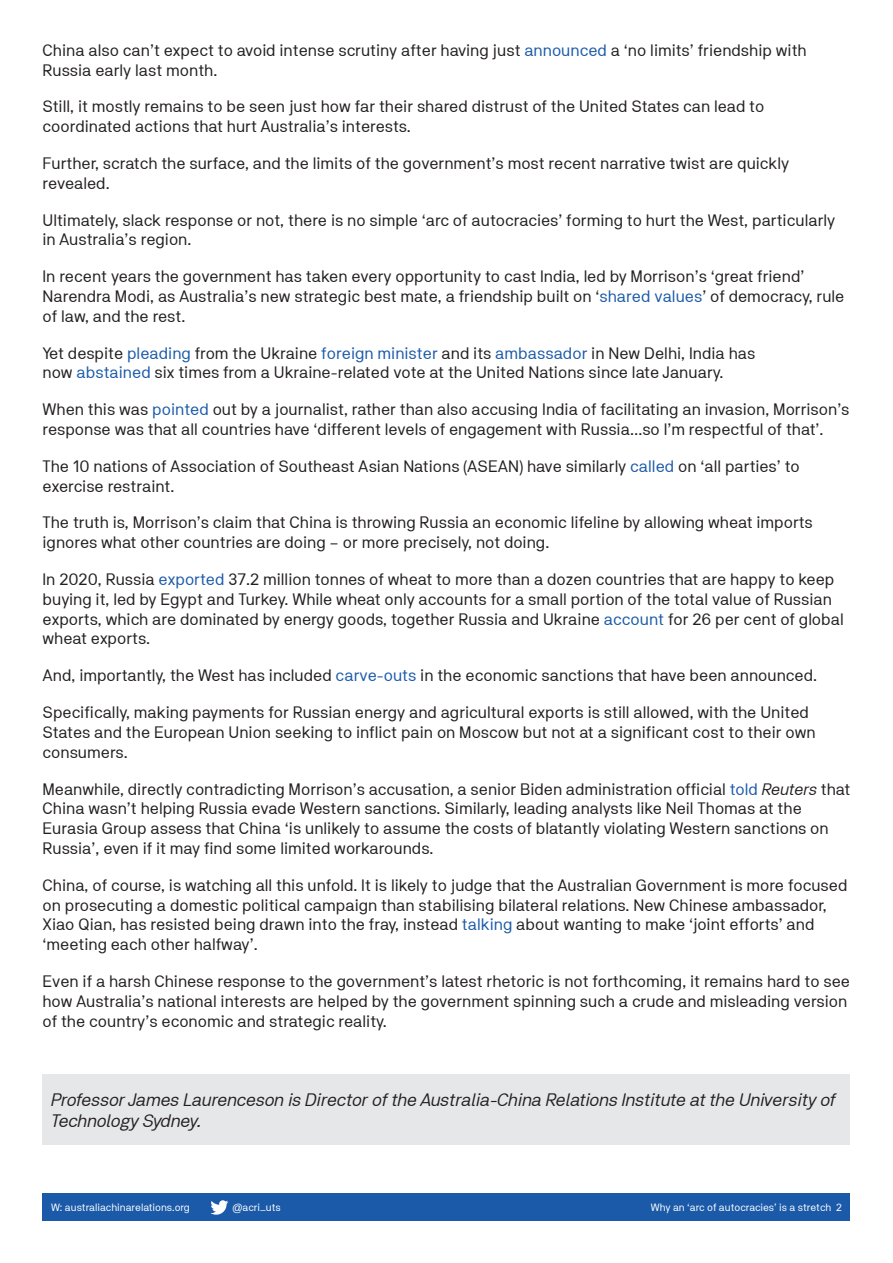
<style>
.page{position:relative;width:893px;height:1263px;background:#fff}
.page>*{position:absolute;margin:0;border:0;box-sizing:border-box;transform-origin:0 0}
.Author_bios{font:italic 18px/21.6px "NB Akademie Std";color:#231f20}
.Body_Copy{font:16.5px/19.8px "NB Akademie Std";color:#231f20}
.t1{font:10.5px "NB Akademie Std";color:#fff}
.s1{color:#1b5aa9}
.s2{font-style:italic}
</style>
<div class="page">
<div style="left:43px;top:1193px;width:807px;height:27px;background:#1b5aa9"></div>
<svg style="left:210px;top:1200px;width:18px;height:15px"></svg>
<div style="left:43px;top:1074px;width:807px;height:70px;background:#e6e7e9"></div>
<p class="Body_Copy" style="left:43px;top:40px;width:766px">China also can’t expect to avoid intense scrutiny after having just <span class="s1">announced</span> a ‘no limits’ friendship with<br>Russia early last month.</p>
<p class="Body_Copy" style="left:43px;top:97px;width:723px">Still, it mostly remains to be seen just how far their shared distrust of the United States can lead to coordinated actions that hurt Australia’s interests.</p>
<p class="Body_Copy" style="left:43px;top:153px;width:748px">Further, scratch the surface, and the limits of the government’s most recent narrative twist are quickly revealed.</p>
<p class="Body_Copy" style="left:43px;top:210px;width:794px">Ultimately, slack response or not, there is no simple ‘arc of autocracies’ forming to hurt the West, particularly in Australia’s region.</p>
<p class="Body_Copy" style="left:43px;top:266px;width:803px">In recent years the government has taken every opportunity to cast India, led by Morrison’s ‘great friend’<br>Narendra Modi, as Australia’s new strategic best mate, a friendship built on ‘<span class="s1">shared values</span>’ of democracy, rule of law, and the rest.</p>
<p class="Body_Copy" style="left:43px;top:343px;width:714px">Yet despite <span class="s1">pleading</span> from the Ukraine <span class="s1">foreign minister</span> and its <span class="s1">ambassador</span> in New Delhi, India has now <span class="s1">abstained</span> six times from a Ukraine-related vote at the United Nations since late January.</p>
<p class="Body_Copy" style="left:43px;top:399px;width:808px">When this was <span class="s1">pointed</span> out by a journalist, rather than also accusing India of facilitating an invasion, Morrison’s response was that all countries have ‘different levels of engagement with Russia…so I’m respectful of that’.</p>
<p class="Body_Copy" style="left:43px;top:456px;width:759px">The 10 nations of Association of Southeast Asian Nations (ASEAN) have similarly <span class="s1">called</span> on ‘all parties’ to exercise restraint.</p>
<p class="Body_Copy" style="left:43px;top:513px;width:772px">The truth is, Morrison’s claim that China is throwing Russia an economic lifeline by allowing wheat imports ignores what other countries are doing – or more precisely, not doing.</p>
<p class="Body_Copy" style="left:43px;top:569px;width:803px">In 2020, Russia <span class="s1">exported</span> 37.2 million tonnes of wheat to more than a dozen countries that are happy to keep buying it, led by Egypt and Turkey. While wheat only accounts for a small portion of the total value of Russian exports, which are dominated by energy goods, together Russia and Ukraine <span class="s1">account</span> for 26 per cent of global wheat exports.</p>
<p class="Body_Copy" style="left:43px;top:665px;width:776px">And, importantly, the West has included <span class="s1">carve-outs</span> in the economic sanctions that have been announced.</p>
<p class="Body_Copy" style="left:43px;top:702px;width:775px">Specifically, making payments for Russian energy and agricultural exports is still allowed, with the United<br>States and the European Union seeking to inflict pain on Moscow but not at a significant cost to their own consumers.</p>
<p class="Body_Copy" style="left:43px;top:779px;width:809px">Meanwhile, directly contradicting Morrison’s accusation, a senior Biden administration official <span class="s1">told</span> <span class="s2">Reuters</span> that China wasn’t helping Russia evade Western sanctions. Similarly, leading analysts like Neil Thomas at the Eurasia Group assess that China ‘is unlikely to assume the costs of blatantly violating Western sanctions on Russia’, even if it may find some limited workarounds.</p>
<p class="Body_Copy" style="left:43px;top:875px;width:806px">China, of course, is watching all this unfold. It is likely to judge that the Australian Government is more focused on prosecuting a domestic political campaign than stabilising bilateral relations. New Chinese ambassador, Xiao Qian, has resisted being drawn into the fray, instead <span class="s1">talking</span> about wanting to make ‘joint efforts’ and ‘meeting each other halfway’.</p>
<p class="Body_Copy" style="left:43px;top:971px;width:809px">Even if a harsh Chinese response to the government’s latest rhetoric is not forthcoming, it remains hard to see how Australia’s national interests are helped by the government spinning such a crude and misleading version of the country’s economic and strategic reality.</p>
<p class="Author_bios" style="left:51px;top:1088px;width:786px">Professor James Laurenceson is Director of the Australia-China Relations Institute at the University of<br>Technology Sydney.</p>
<p class="t1" style="left:51px;top:1201px;width:140px">W: australiachinarelations.org</p>
<p class="t1" style="left:233px;top:1201px;width:50px">@acri_uts</p>
<p class="t1" style="left:651px;top:1201px;width:193px">Why an ‘arc of autocracies’ is a stretch 2</p>
</div>
